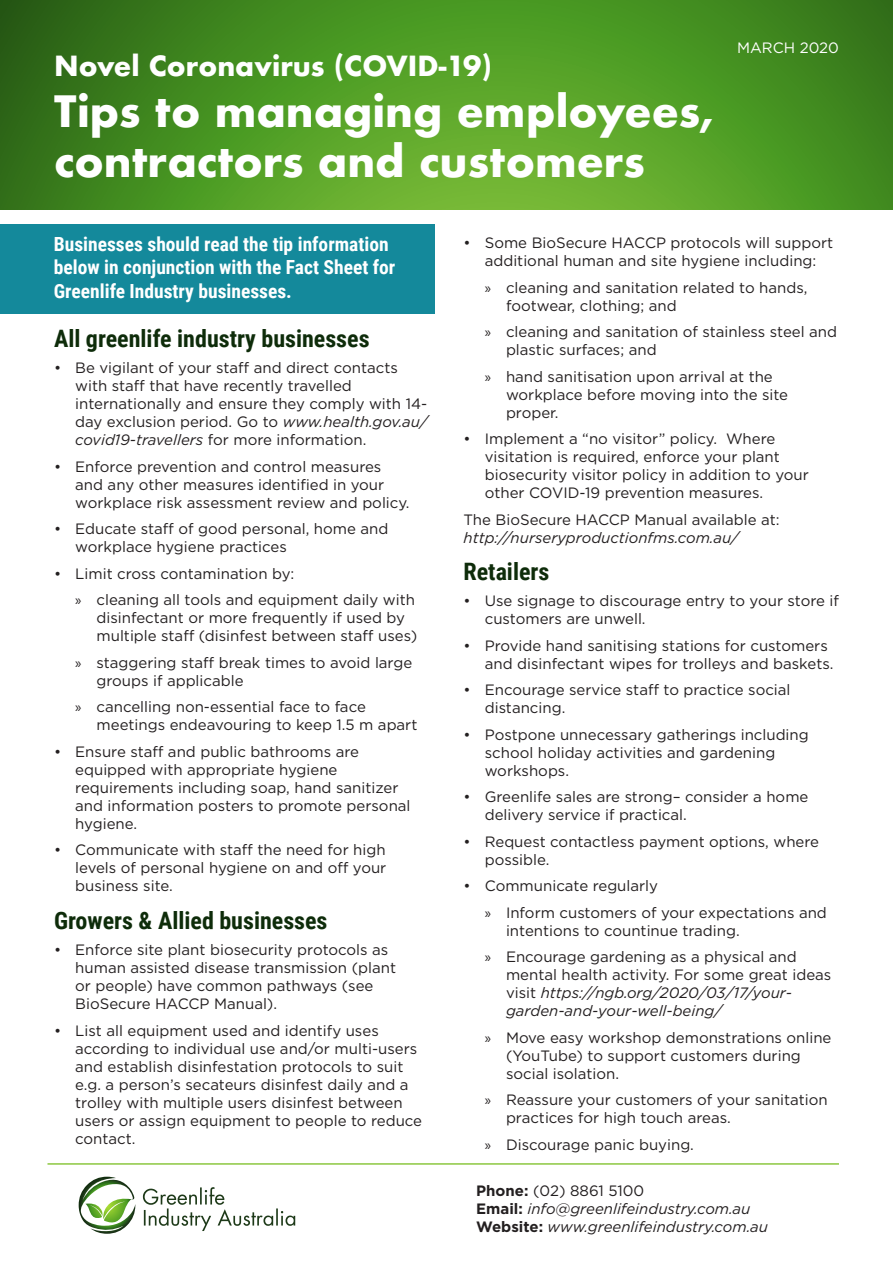
<style>
.page{position:relative;width:893px;height:1263px;background:#fff}
.page>*{position:absolute;margin:0;border:0;box-sizing:border-box;transform-origin:0 0}
.t1{font:700 42px/50.4px "Futura";color:#fff}
.t2{font:700 27px "Futura";color:#fff}
.t3{font:700 24px "Roboto Condensed";color:#0e2c0a}
.t4{font:700 19.5px/23.4px "Roboto Condensed";color:#fff}
.t5{font:15px/18px "Gotham";color:#231f20}
.t6{font:italic 15px/18px "Gotham";color:#231f20}
.footnotes{font:15px "Gotham";color:#fff}
.s1{font-style:italic}
.s2{font-family:"Myriad Pro"}
.s3{font-weight:700;font-style:normal}
.s4{font-style:normal}
</style>
<div class="page">
<svg style="left:0;top:0;width:893px;height:209px;background:#4b9423"></svg>
<div style="left:0;top:224px;width:434px;height:89px;background:#14899b"></div>
<hr style="left:47px;top:1163px;width:792px;height:2px;background:#8cc740">
<svg style="left:143px;top:1187px;width:152px;height:44px"></svg>
<svg style="left:79px;top:1177px;width:56px;height:57px"></svg>
<p class="t2" style="left:54px;top:47px;width:439px">Novel Coronavirus (COVID-19)</p>
<p class="t1" style="left:54px;top:86px;width:662px">Tips to managing employees, contractors and customers</p>
<p class="footnotes" style="left:737px;top:38px;width:103px">MARCH 2020</p>
<p class="t4" style="left:54px;top:231px;width:343px">Businesses should read the tip information below in conjunction with the Fact Sheet for<br>Greenlife Industry businesses.</p>
<p class="t3" style="left:54px;top:321px;width:317px">All greenlife industry businesses</p>
<p class="t5" style="left:75px;top:358px;width:354px;text-indent:-21px">• Be vigilant of your staff and direct contacts with staff that have recently travelled internationally and ensure they comply with 14- day exclusion period. Go to <span class="s1">www.health.gov.au/ covid19-travellers</span> for more information.</p>
<p class="t5" style="left:75px;top:457px;width:336px;text-indent:-21px">• Enforce prevention and control measures and any other measures identified in your workplace risk assessment review and policy.</p>
<p class="t5" style="left:75px;top:519px;width:315px;text-indent:-21px">• Educate staff of good personal, home and workplace hygiene practices</p>
<p class="t5" style="left:54px;top:564px;width:242px">• Limit cross contamination by:</p>
<p class="t5" style="left:97px;top:590px;width:322px;text-indent:-21px"><span class="s2">»</span> cleaning all tools and equipment daily with disinfectant or more frequently if used by multiple staff (disinfest between staff uses)</p>
<p class="t5" style="left:97px;top:653px;width:317px;text-indent:-21px"><span class="s2">»</span> staggering staff break times to avoid large groups if applicable</p>
<p class="t5" style="left:97px;top:697px;width:322px;text-indent:-21px"><span class="s2">»</span> cancelling non-essential face to face meetings endeavouring to keep 1.5 m apart</p>
<p class="t5" style="left:75px;top:742px;width:337px;text-indent:-21px">• Ensure staff and public bathrooms are equipped with appropriate hygiene requirements including soap, hand sanitizer and information posters to promote personal hygiene.</p>
<p class="t5" style="left:75px;top:840px;width:313px;text-align:justify;text-indent:-21px">• Communicate with staff the need for high levels of personal hygiene on and off your business site.</p>
<p class="t3" style="left:54px;top:903px;width:275px">Growers &amp; Allied businesses</p>
<p class="t5" style="left:75px;top:940px;width:322px;text-indent:-21px">• Enforce site plant biosecurity protocols as human assisted disease transmission (plant or people) have common pathways (see BioSecure HACCP Manual).</p>
<p class="t5" style="left:75px;top:1021px;width:348px;text-indent:-21px">• List all equipment used and identify uses according to individual use and/or multi-users and establish disinfestation protocols to suit e.g. a person’s secateurs disinfest daily and a trolley with multiple users disinfest between users or assign equipment to people to reduce contact.</p>
<p class="t5" style="left:463px;top:233px;width:371px;text-align:center">• Some BioSecure HACCP protocols will support additional human and site hygiene including:</p>
<p class="t5" style="left:506px;top:278px;width:303px;text-indent:-21px"><span class="s2">»</span> cleaning and sanitation related to hands, footwear, clothing; and</p>
<p class="t5" style="left:506px;top:322px;width:333px;text-indent:-21px"><span class="s2">»</span> cleaning and sanitation of stainless steel and plastic surfaces; and</p>
<p class="t5" style="left:506px;top:367px;width:284px;text-indent:-21px"><span class="s2">»</span> hand sanitisation upon arrival at the workplace before moving into the site proper.</p>
<p class="t5" style="left:485px;top:429px;width:325px;text-indent:-21px">• Implement a “no visitor” policy. Where visitation is required, enforce your plant biosecurity visitor policy in addition to your other COVID-19 prevention measures.</p>
<p class="t5" style="left:463px;top:510px;width:318px">The BioSecure HACCP Manual available at: <span class="s1">http://nurseryproductionfms.com.au/</span></p>
<p class="t3" style="left:463px;top:554px;width:87px">Retailers</p>
<p class="t5" style="left:485px;top:592px;width:356px;text-indent:-21px">• Use signage to discourage entry to your store if customers are unwell.</p>
<p class="t5" style="left:485px;top:636px;width:350px;text-indent:-21px">• Provide hand sanitising stations for customers and disinfectant wipes for trolleys and baskets.</p>
<p class="t5" style="left:485px;top:681px;width:307px;text-indent:-21px">• Encourage service staff to practice social distancing.</p>
<p class="t5" style="left:485px;top:725px;width:325px;text-indent:-21px">• Postpone unnecessary gatherings including school holiday activities and gardening workshops.</p>
<p class="t5" style="left:485px;top:788px;width:325px;text-indent:-21px">• Greenlife sales are strong– consider a home delivery service if practical.</p>
<p class="t5" style="left:485px;top:832px;width:336px;text-indent:-21px">• Request contactless payment options, where possible.</p>
<p class="t5" style="left:463px;top:877px;width:196px">• Communicate regularly</p>
<p class="t5" style="left:506px;top:903px;width:322px;text-indent:-21px"><span class="s2">»</span> Inform customers of your expectations and intentions to countinue trading.</p>
<p class="t5" style="left:506px;top:948px;width:327px;text-indent:-21px"><span class="s2">»</span> Encourage gardening as a physical and mental health activity. For some great ideas visit <span class="s1">https://ngb.org/2020/03/17/your&shy;garden-and-your-well-being/</span></p>
<p class="t5" style="left:506px;top:1028px;width:327px;text-indent:-21px"><span class="s2">»</span> Move easy workshop demonstrations online (YouTube) to support customers during social isolation.</p>
<p class="t5" style="left:506px;top:1091px;width:323px;text-indent:-21px"><span class="s2">»</span> Reassure your customers of your sanitation practices for high touch areas.</p>
<p class="t5" style="left:485px;top:1135px;width:211px"><span class="s2">»</span> Discourage panic buying.</p>
<p class="t6" style="left:476px;top:1182px;width:293px"><span class="s3">Phone:</span> <span class="s4">(02) 8861 5100<br></span><span class="s3">Email:</span> info@greenlifeindustry.com.au<br><span class="s3">Website:</span> www.greenlifeindustry.com.au</p>
</div>
